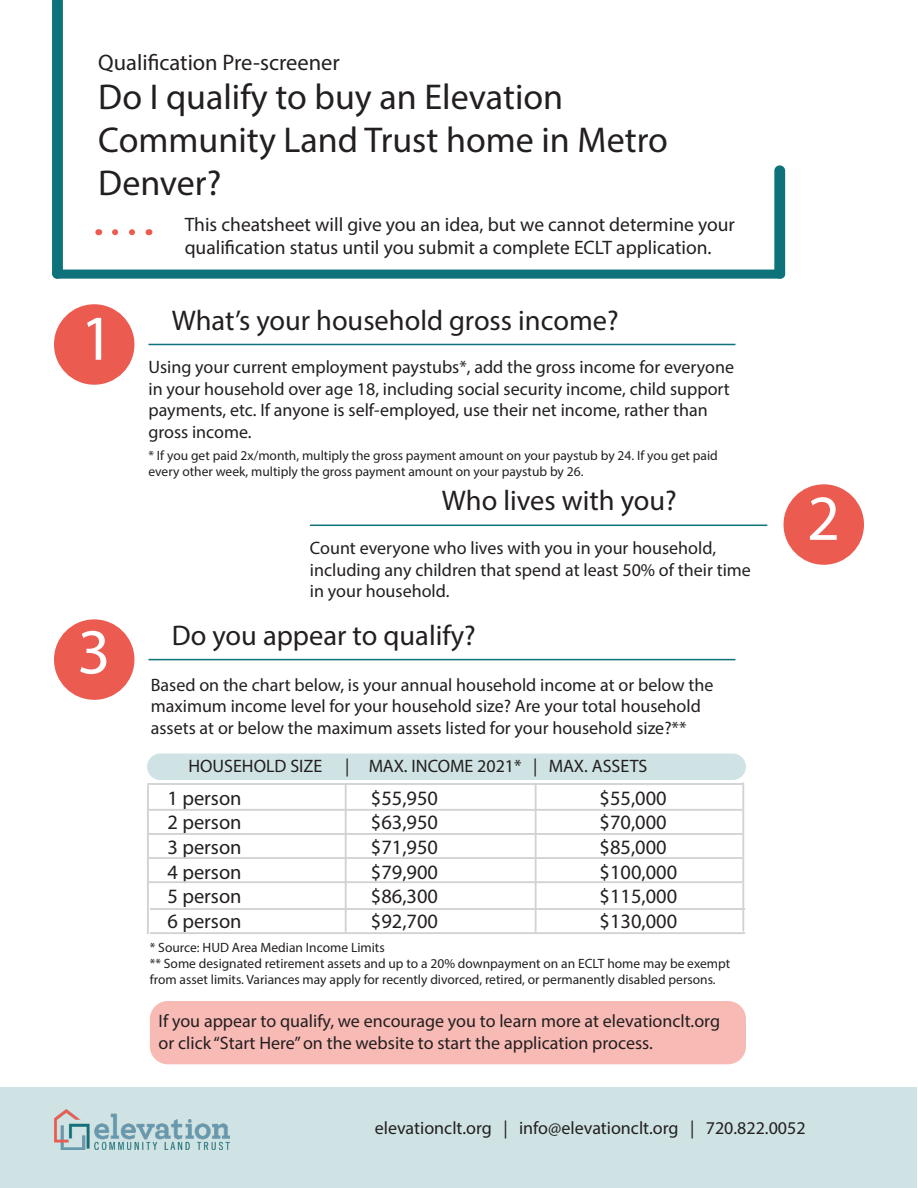
<style>
.page{position:relative;width:918px;height:1188px;background:#fff}
.page>*{position:absolute;margin:0;border:0;box-sizing:border-box;transform-origin:0 0}
.t1{font:64.5px "Myriad Pro";color:#fff}
.t2{font:36px/43.2px "Myriad Pro";color:#231f20}
.t3{font:28.5px "Myriad Pro";color:#231f20}
.t4{font:22.5px "Myriad Pro";color:#231f20}
.t5{font:20.4px "Myriad Pro";color:#231f20}
.t6{font:19.5px/23.4px "Myriad Pro";color:#231f20}
.Text{font:18px/21.6px "Myriad Pro";color:#231f20}
.t7{font:13.5px/16.2px "Myriad Pro";color:#231f20}
</style>
<div class="page">
<div style="left:55px;top:620px;width:79px;height:79px;background:#ec5b50;border-radius:50%"></div>
<div style="left:54px;top:619px;width:80px;height:81px;border:2px solid #ec5b50;border-radius:50%"></div>
<hr style="left:148px;top:659px;width:587px;height:1px;background:#0d7279">
<div style="left:784px;top:485px;width:79px;height:79px;background:#ec5b50;border-radius:50%"></div>
<div style="left:784px;top:484px;width:80px;height:81px;border:2px solid #ec5b50;border-radius:50%"></div>
<hr style="left:310px;top:525px;width:457px;height:1px;background:#0d7279">
<div style="left:55px;top:305px;width:79px;height:79px;background:#ec5b50;border-radius:50%"></div>
<div style="left:54px;top:304px;width:80px;height:81px;border:2px solid #ec5b50;border-radius:50%"></div>
<hr style="left:148px;top:344px;width:587px;height:1px;background:#0d7279">
<div style="left:147px;top:754px;width:599px;height:26px;background:#cfe3e4;border-radius:13px"></div>
<div style="left:150px;top:1001px;width:596px;height:63px;background:#f7bab5;border-radius:18px"></div>
<div style="left:1px;top:1087px;width:916px;height:100px;background:#cfe3e4"></div>
<img style="left:55px;top:1109px;width:174px;height:40px">
<svg style="left:52px;top:0;width:11px;height:272px"></svg>
<div style="left:53px;top:270px;width:731px;height:8px;background:#0d7279;border-radius:4px"></div>
<div style="left:52px;top:270px;width:733px;height:9px;border:2px solid #0d7279;border-radius:4px"></div>
<div style="left:775px;top:166px;width:9px;height:112px;background:#0d7279;border-radius:5px"></div>
<div style="left:774px;top:165px;width:11px;height:114px;border:2px solid #0d7279;border-radius:5px"></div>
<hr style="left:147px;top:783px;width:596px;height:2px;background:#d1d2d4">
<hr style="left:147px;top:809px;width:595px;height:2px;background:#d1d2d4">
<hr style="left:147px;top:833px;width:595px;height:2px;background:#d1d2d4">
<hr style="left:147px;top:857px;width:595px;height:2px;background:#d1d2d4">
<hr style="left:147px;top:881px;width:595px;height:2px;background:#d1d2d4">
<hr style="left:150px;top:908px;width:595px;height:2px;background:#d1d2d4">
<hr style="left:150px;top:932px;width:595px;height:2px;background:#d1d2d4">
<hr style="left:147px;top:785px;width:2px;height:149px;background:#d1d2d4">
<hr style="left:345px;top:783px;width:2px;height:150px;background:#d1d2d4">
<hr style="left:535px;top:783px;width:2px;height:150px;background:#d1d2d4">
<hr style="left:742px;top:782px;width:2px;height:150px;background:#d1d2d4">
<svg style="left:115px;top:229px;width:20px;height:6px"></svg>
<p class="t4" style="left:98px;top:49px;width:243px">Qualification Pre-screener</p>
<p class="t2" style="left:98px;top:75px;width:571px">Do I qualify to buy an Elevation<br>Community Land Trust home in Metro<br>Denver?</p>
<p class="t6" style="left:185px;top:212px;width:552px">This cheatsheet will give you an idea, but we cannot determine your qualification status until you submit a complete ECLT application.</p>
<p class="t1" style="left:80px;top:298px;width:35px">1</p>
<p class="t3" style="left:172px;top:302px;width:448px">What’s your household gross income?</p>
<p class="Text" style="left:148px;top:356px;width:587px">Using your current employment paystubs*, add the gross income for everyone in your household over age 18, including social security income, child support payments, etc. If anyone is self-employed, use their net income, rather than gross income.</p>
<p class="t7" style="left:148px;top:447px;width:571px">* If you get paid 2x/month, multiply the gross payment amount on your paystub by 24. If you get paid every other week, multiply the gross payment amount on your paystub by 26.</p>
<p class="t3" style="left:442px;top:483px;width:236px">Who lives with you?</p>
<p class="Text" style="left:310px;top:537px;width:443px">Count everyone who lives with you in your household, including any children that spend at least 50% of their time in your household.</p>
<p class="t1" style="left:77px;top:612px;width:35px">3</p>
<p class="t3" style="left:172px;top:618px;width:306px">Do you appear to qualify?</p>
<p class="Text" style="left:151px;top:673px;width:564px">Based on the chart below, is your annual household income at or below the maximum income level for your household size? Are your total household assets at or below the maximum assets listed for your household size?**</p>
<p class="Text" style="left:188px;top:755px;width:135px">HOUSEHOLD SIZE</p>
<p class="Text" style="left:345px;top:755px;width:304px">| MAX. INCOME 2021* | MAX. ASSETS</p>
<p class="t5" style="left:168px;top:785px;width:76px">1 person</p>
<p class="t5" style="left:371px;top:785px;width:69px">$55,950</p>
<p class="t5" style="left:600px;top:785px;width:69px">$55,000</p>
<p class="t5" style="left:168px;top:810px;width:76px">2 person</p>
<p class="t5" style="left:371px;top:810px;width:69px">$63,950</p>
<p class="t5" style="left:600px;top:810px;width:69px">$70,000</p>
<p class="t5" style="left:168px;top:835px;width:76px">3 person</p>
<p class="t5" style="left:371px;top:835px;width:69px">$71,950</p>
<p class="t5" style="left:600px;top:835px;width:69px">$85,000</p>
<p class="t5" style="left:168px;top:859px;width:76px">4 person</p>
<p class="t5" style="left:371px;top:859px;width:69px">$79,900</p>
<p class="t5" style="left:600px;top:859px;width:79px">$100,000</p>
<p class="t5" style="left:168px;top:884px;width:76px">5 person</p>
<p class="t5" style="left:371px;top:884px;width:69px">$86,300</p>
<p class="t5" style="left:600px;top:884px;width:79px">$115,000</p>
<p class="t5" style="left:168px;top:908px;width:76px">6 person</p>
<p class="t5" style="left:371px;top:908px;width:69px">$92,700</p>
<p class="t5" style="left:600px;top:908px;width:79px">$130,000</p>
<p class="t7" style="left:150px;top:939px;width:236px">* Source: HUD Area Median Income Limits</p>
<p class="t7" style="left:150px;top:955px;width:582px">** Some designated retirement assets and up to a 20% downpayment on an ECLT home may be exempt from asset limits. Variances may apply for recently divorced, retired, or permanently disabled persons.</p>
<p class="Text" style="left:159px;top:1010px;width:563px">If you appear to qualify, we encourage you to learn more at elevationclt.org or click “Start Here” on the website to start the application process.</p>
<p class="t1" style="left:807px;top:478px;width:35px">2</p>
<p class="Text" style="left:375px;top:1117px;width:432px">elevationclt.org | info@elevationclt.org | 720.822.0052</p>
</div>
